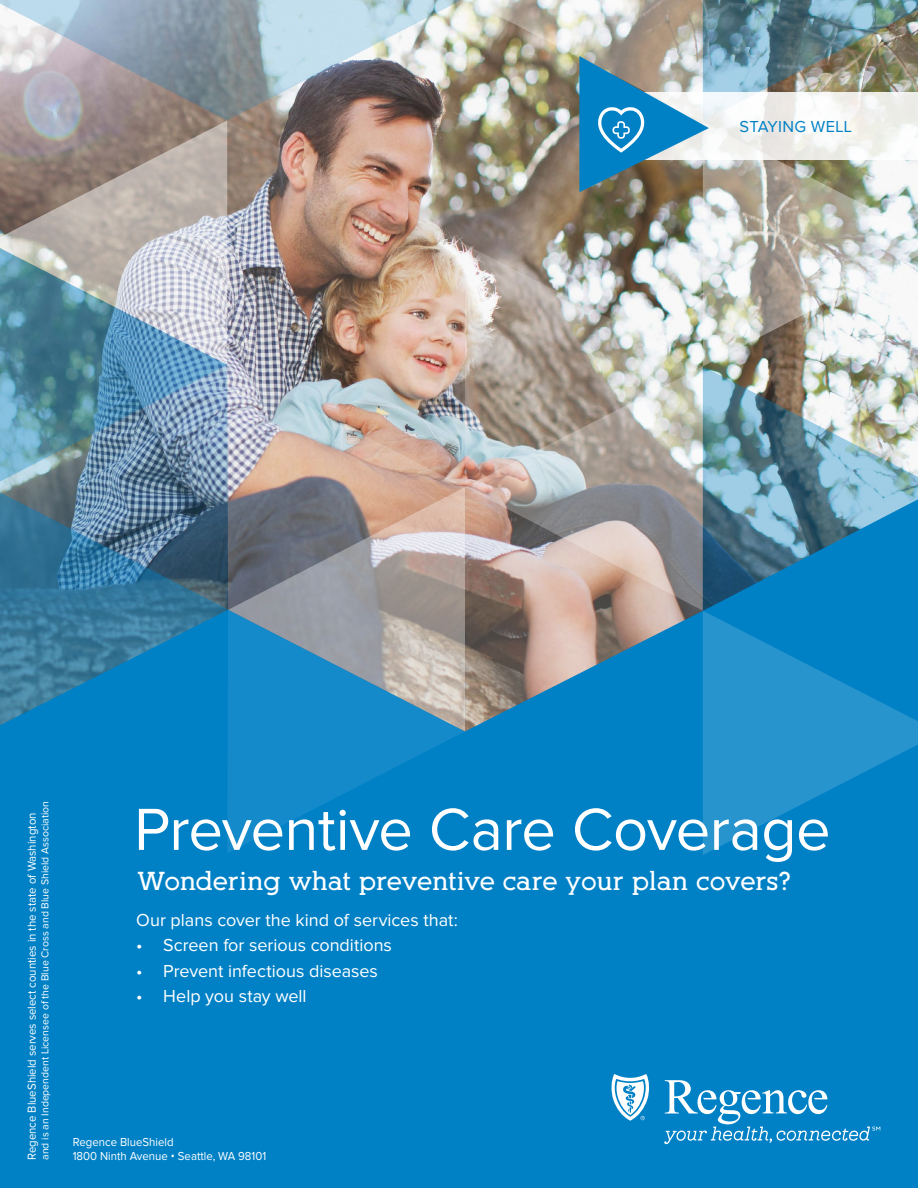
<style>
.page{position:relative;width:918px;height:1188px;background:#fff}
.page>*{position:absolute;margin:0;border:0;box-sizing:border-box;transform-origin:0 0}
.t1{font:61.5px "Proxima Nova";letter-spacing:-.01em;color:#fff}
.t2{font:700 25.5px "Alexandria";letter-spacing:.005em;color:#fff}
.t3{font:18px "Proxima Nova";color:#fff}
.t4{font:16.5px "Proxima Nova";letter-spacing:.02em;color:#0081c6}
.t5{font:12px/13.5px "Proxima Nova";color:#fff;scale:.95 1}
.t6{font:10.5px "Proxima Nova";color:#fff}
</style>
<div class="page">
<div style="left:0;top:2px;width:918px;height:1186px;background:#0081c6"></div>
<svg style="left:703px;top:825px;width:58px;height:30px"></svg>
<svg style="left:227px;top:825px;width:55px;height:28px;fill:#0e87c9"></svg>
<img style="left:0;top:0;width:918px;height:825px">
<svg style="left:611px;top:1074px;width:39px;height:47px"></svg>
<svg style="left:664px;top:1080px;width:216px;height:64px"></svg>
<h3 class="t4" style="left:739px;top:118px;width:114px">STAYING WELL</h3>
<p class="t5" style="left:26px;top:1160px;width:367px;rotate:-90deg">Regence BlueShield serves select counties in the state of Washington</p>
<p class="t6" style="left:39px;top:1160px;width:361px;rotate:-90deg">and is an Independent Licensee of the Blue Cross and Blue Shield Association</p>
<h1 class="t1" style="left:134px;top:795px;width:698px">Preventive Care Coverage</h1>
<h2 class="t2" style="left:137px;top:868px;width:655px">Wondering what preventive care your plan covers?</h2>
<h3 class="t3" style="left:136px;top:910px;width:323px">Our plans cover the kind of services that:</h3>
<h3 class="t3" style="left:136px;top:935px;width:257px">• Screen for serious conditions</h3>
<h3 class="t3" style="left:136px;top:961px;width:243px">• Prevent infectious diseases</h3>
<h3 class="t3" style="left:136px;top:986px;width:172px">• Help you stay well</h3>
<p class="t5" style="left:73px;top:1136px;width:205px">Regence BlueShield<br>1800 Ninth Avenue • Seattle, WA 98101</p>
</div>
